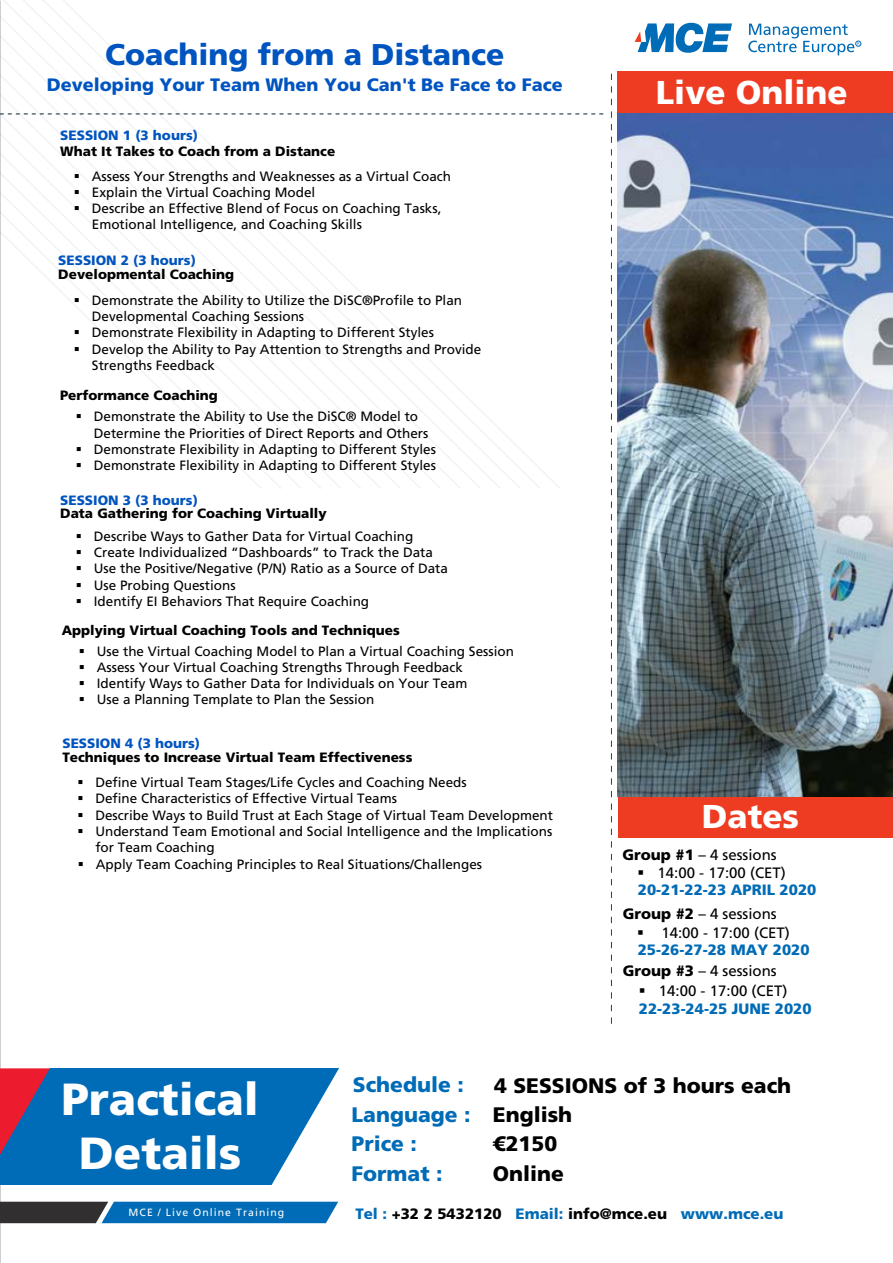
<style>
.page{position:relative;width:893px;height:1263px;background:#fff}
.page>*{position:absolute;margin:0;border:0;box-sizing:border-box;transform-origin:0 0}
.t1{font:900 45px/54px "Frutiger LT Std";color:#fff;text-align:center}
.t2{font:900 33px "Frutiger LT Std";color:#fff}
.t3{font:900 30px "Frutiger LT Std";color:#0054bf}
.t4{font:900 21px/29.4px "Frutiger LT Std";color:#000}
.t5{font:900 21px/29.4px "Frutiger LT Std";color:#006bb6}
.t6{font:900 18px "Frutiger LT Std";color:#0054bf}
.t7{font:900 15px/17px "Frutiger LT Std";color:#006bb6}
.t8{font:15px "Frutiger LT Std";color:#000}
.t9{font:900 15px "Frutiger LT Std";color:#000}
.t10{font:13.5px/16.2px "Frutiger LT Std";color:#000}
.t11{font:900 13.5px "Frutiger LT Std";color:#000}
.t12{font:900 13.5px "Frutiger LT Std";color:#0054bf}
.t13{font:10.5px "Frutiger LT Std";letter-spacing:.1em;color:#fff}
.s1{font-weight:900}
.s2{color:#000}
.s3{font-weight:400;color:#000}
.s4{color:#006bb6}
</style>
<div class="page">
<svg style="left:263px;top:113px;width:160px;height:376px"></svg>
<svg style="left:0;top:0;width:263px;height:491px"></svg>
<svg style="left:635px;top:23px;width:97px;height:30px"></svg>
<svg style="left:748px;top:24px;width:113px;height:31px"></svg>
<div style="left:617px;top:71px;width:276px;height:43px;background:#ee3c23"></div>
<div style="left:618px;top:795px;width:275px;height:42px;background:#ee3c23"></div>
<svg style="left:611px;top:74px;width:1px;height:950px"></svg>
<svg style="left:0;top:114px;width:603px;height:1px"></svg>
<img style="left:617px;top:113px;width:276px;height:683px">
<svg style="left:0;top:1068px;width:339px;height:116px;background:#2574b5"></svg>
<svg style="left:0;top:1202px;width:338px;height:21px;background:#175d90"></svg>
<h3 class="t3" style="left:105px;top:37px;width:401px">Coaching from a Distance</h3>
<h3 class="t6" style="left:47px;top:73px;width:517px">Developing Your Team When You Can't Be Face to Face</h3>
<p class="t12" style="left:60px;top:127px;width:139px">SESSION 1 (3 hours)</p>
<p class="t11" style="left:60px;top:143px;width:276px">What It Takes to Coach from a Distance</p>
<p class="t10" style="left:74px;top:168px;width:379px">▪ Assess Your Strengths and Weaknesses as a Virtual Coach</p>
<p class="t10" style="left:74px;top:184px;width:243px">▪ Explain the Virtual Coaching Model</p>
<p class="t10" style="left:92px;top:200px;width:351px;text-indent:-18px">▪ Describe an Effective Blend of Focus on Coaching Tasks,<br>Emotional Intelligence, and Coaching Skills</p>
<p class="t12" style="left:58px;top:252px;width:139px">SESSION 2 (3 hours)</p>
<p class="t11" style="left:58px;top:266px;width:177px">Developmental Coaching</p>
<p class="t10" style="left:92px;top:292px;width:372px;text-indent:-18px">▪ Demonstrate the Ability to Utilize the DiSC®Profile to Plan<br>Developmental Coaching Sessions</p>
<p class="t10" style="left:74px;top:325px;width:362px">▪ Demonstrate Flexibility in Adapting to Different Styles</p>
<p class="t10" style="left:92px;top:341px;width:391px;text-indent:-18px">▪ Develop the Ability to Pay Attention to Strengths and Provide<br>Strengths Feedback</p>
<p class="t11" style="left:60px;top:387px;width:159px">Performance Coaching</p>
<p class="t10" style="left:94px;top:409px;width:336px;text-indent:-18px">▪ Demonstrate the Ability to Use the DiSC® Model to<br>Determine the Priorities of Direct Reports and Others</p>
<p class="t10" style="left:76px;top:441px;width:362px">▪ Demonstrate Flexibility in Adapting to Different Styles</p>
<p class="t10" style="left:76px;top:457px;width:362px">▪ Demonstrate Flexibility in Adapting to Different Styles</p>
<p class="t12" style="left:60px;top:492px;width:139px">SESSION 3 (3 hours)</p>
<p class="t11" style="left:60px;top:505px;width:268px">Data Gathering for Coaching Virtually</p>
<p class="t10" style="left:76px;top:528px;width:339px">▪ Describe Ways to Gather Data for Virtual Coaching</p>
<p class="t10" style="left:76px;top:544px;width:359px">▪ Create Individualized “Dashboards” to Track the Data</p>
<p class="t10" style="left:76px;top:561px;width:374px">▪ Use the Positive/Negative (P/N) Ratio as a Source of Data</p>
<p class="t10" style="left:76px;top:577px;width:161px">▪ Use Probing Questions</p>
<p class="t10" style="left:76px;top:593px;width:295px">▪ Identify EI Behaviors That Require Coaching</p>
<p class="t11" style="left:62px;top:622px;width:340px">Applying Virtual Coaching Tools and Techniques</p>
<p class="t10" style="left:79px;top:643px;width:437px">▪ Use the Virtual Coaching Model to Plan a Virtual Coaching Session</p>
<p class="t10" style="left:79px;top:659px;width:386px">▪ Assess Your Virtual Coaching Strengths Through Feedback</p>
<p class="t10" style="left:79px;top:675px;width:390px">▪ Identify Ways to Gather Data for Individuals on Your Team</p>
<p class="t10" style="left:79px;top:692px;width:297px">▪ Use a Planning Template to Plan the Session</p>
<p class="t12" style="left:62px;top:735px;width:139px">SESSION 4 (3 hours)</p>
<p class="t11" style="left:62px;top:749px;width:351px">Techniques to Increase Virtual Team Effectiveness</p>
<p class="t10" style="left:77px;top:774px;width:391px">▪ Define Virtual Team Stages/Life Cycles and Coaching Needs</p>
<p class="t10" style="left:77px;top:791px;width:321px">▪ Define Characteristics of Effective Virtual Teams</p>
<p class="t10" style="left:77px;top:807px;width:477px">▪ Describe Ways to Build Trust at Each Stage of Virtual Team Development</p>
<p class="t10" style="left:95px;top:823px;width:458px;text-indent:-18px">▪ Understand Team Emotional and Social Intelligence and the Implications for Team Coaching</p>
<p class="t10" style="left:78px;top:856px;width:406px">▪ Apply Team Coaching Principles to Real Situations/Challenges</p>
<h2 class="t2" style="left:656px;top:73px;width:193px">Live Online</h2>
<h2 class="t2" style="left:702px;top:796px;width:99px">Dates</h2>
<p class="t8" style="left:622px;top:846px;width:156px"><span class="s1">Group #1</span> – 4 sessions</p>
<p class="t7" style="left:637px;top:864px;width:180px"><span class="s2">▪</span> <span class="s3">14:00 - 17:00 (CET)<br></span>20-21-22-23 APRIL 2020</p>
<p class="t8" style="left:623px;top:904px;width:155px"><span class="s1">Group #2</span> – 4 sessions</p>
<p class="t7" style="left:637px;top:924px;width:174px;line-height:16.5px"><span class="s2">▪</span> <span class="s3">14:00 - 17:00 (CET)<br></span>25-26-27-28 MAY 2020</p>
<p class="t8" style="left:623px;top:962px;width:155px"><span class="s1">Group #3</span> – 4 sessions</p>
<p class="t7" style="left:639px;top:981px;width:174px;line-height:18px"><span class="s2">▪</span> <span class="s3">14:00 - 17:00 (CET)<br></span>22-23-24-25 JUNE 2020</p>
<h1 class="t1" style="left:61px;top:1072px;width:199px">Practical<br>Details</h1>
<h3 class="t5" style="left:351px;top:1070px;width:121px">Schedule :<br>Language :<br>Price :<br>Format :</h3>
<h3 class="t4" style="left:493px;top:1070px;width:300px">4 SESSIONS of 3 hours each<br>English<br>€2150<br>Online</h3>
<p class="t13" style="left:129px;top:1206px;width:157px">MCE / Live Online Training</p>
<p class="t9" style="left:355px;top:1204px;width:429px"><span class="s4">Tel :</span> +32 2 5432120 <span class="s4">Email:</span> info@mce.eu <span class="s4">www.mce.eu</span></p>
</div>
